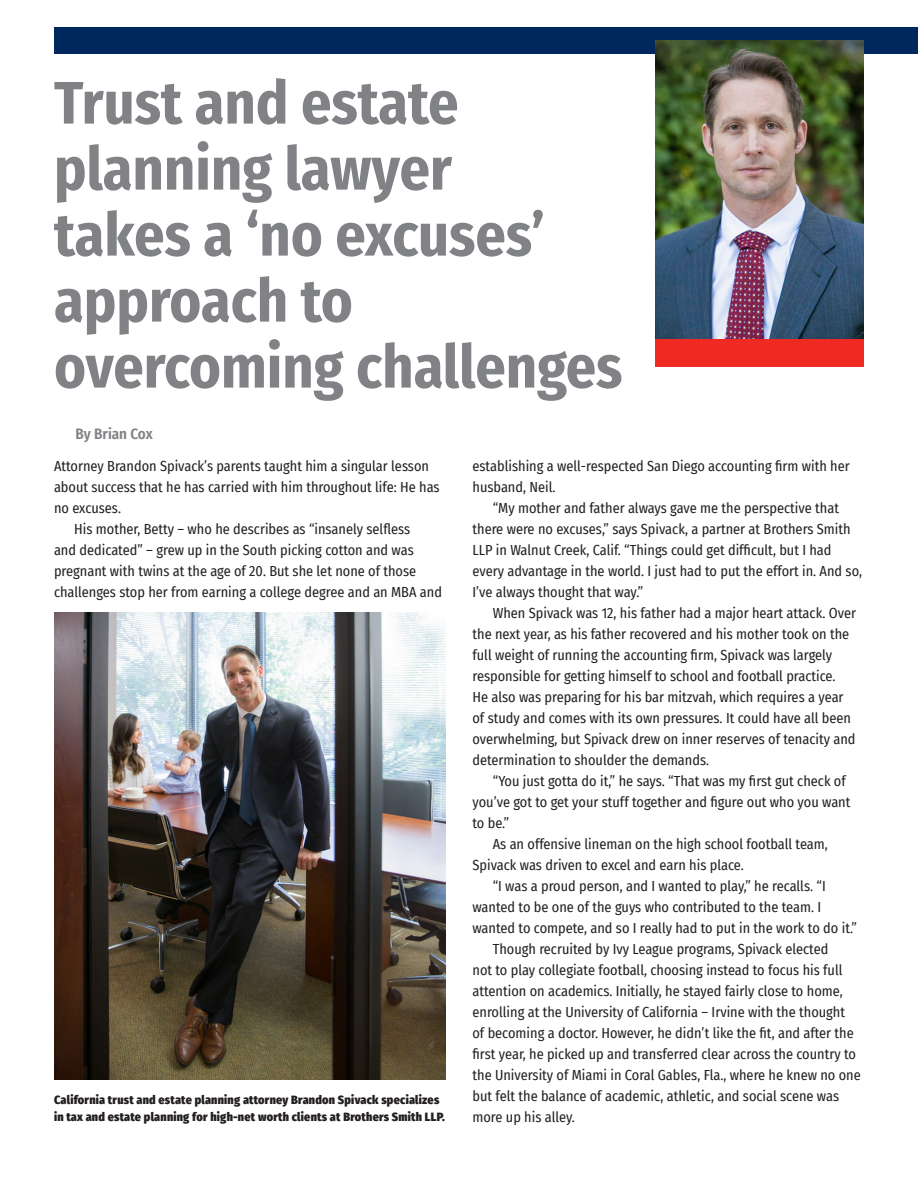
<style>
.page{position:relative;width:918px;height:1188px;background:#fff}
.page>*{position:absolute;margin:0;border:0;box-sizing:border-box;transform-origin:0 0}
.t1{font:700 60px/66px "Fira Sans Condensed";color:#808285}
.Byline{font:600 15px "Fira Sans Condensed";color:#808285}
.Body{font:14.25px/21px "Fira Sans Condensed";color:#231f20}
.First_Paragraph{font:14.25px/21px "Fira Sans Condensed";color:#231f20}
.Cutline{font:800 12px/16.5px "Fira Sans Condensed";letter-spacing:.02em;color:#231f20}
</style>
<div class="page">
<div style="left:54px;top:27px;width:864px;height:27px;background:#00285f"></div>
<img style="left:656px;top:40px;width:208px;height:299px">
<div style="left:656px;top:339px;width:208px;height:28px;background:#ee2a23"></div>
<img style="left:54px;top:612px;width:392px;height:468px">
<p class="t1" style="left:54px;top:66px;width:570px">Trust and estate planning lawyer<br>takes a ‘no excuses’ approach to overcoming challenges</p>
<p class="Byline" style="left:76px;top:421px;width:79px">By Brian Cox</p>
<p class="First_Paragraph" style="left:54px;top:455px;width:387px">Attorney Brandon Spivack’s parents taught him a singular lesson about success that he has carried with him throughout life: He has no excuses.</p>
<p class="Body" style="left:54px;top:518px;width:390px;text-indent:20px">His mother, Betty – who he describes as “insanely selfless<br>and dedicated” – grew up in the South picking cotton and was pregnant with twins at the age of 20. But she let none of those challenges stop her from earning a college degree and an MBA and</p>
<p class="Cutline" style="left:54px;top:1091px;width:393px">California trust and estate planning attorney Brandon Spivack specializes in tax and estate planning for high-net worth clients at Brothers Smith LLP.</p>
<p class="Body" style="left:472px;top:455px;width:379px">establishing a well-respected San Diego accounting firm with her husband, Neil.</p>
<p class="Body" style="left:472px;top:497px;width:391px;text-indent:20px">“My mother and father always gave me the perspective that there were no excuses,” says Spivack, a partner at Brothers Smith LLP in Walnut Creek, Calif. “Things could get difficult, but I had every advantage in the world. I just had to put the effort in. And so, I’ve always thought that way.”</p>
<p class="Body" style="left:472px;top:602px;width:385px;text-indent:20px">When Spivack was 12, his father had a major heart attack. Over the next year, as his father recovered and his mother took on the full weight of running the accounting firm, Spivack was largely responsible for getting himself to school and football practice.<br>He also was preparing for his bar mitzvah, which requires a year of study and comes with its own pressures. It could have all been overwhelming, but Spivack drew on inner reserves of tenacity and determination to shoulder the demands.</p>
<p class="Body" style="left:472px;top:770px;width:379px;text-indent:20px">“You just gotta do it,” he says. “That was my first gut check of you’ve got to get your stuff together and figure out who you want to be.”</p>
<p class="Body" style="left:472px;top:833px;width:357px;text-indent:20px">As an offensive lineman on the high school football team,<br>Spivack was driven to excel and earn his place.</p>
<p class="Body" style="left:472px;top:875px;width:386px;text-indent:20px">“I was a proud person, and I wanted to play,” he recalls. “I wanted to be one of the guys who contributed to the team. I wanted to compete, and so I really had to put in the work to do it.”</p>
<p class="Body" style="left:472px;top:938px;width:390px;text-indent:20px">Though recruited by Ivy League programs, Spivack elected<br>not to play collegiate football, choosing instead to focus his full attention on academics. Initially, he stayed fairly close to home, enrolling at the University of California – Irvine with the thought<br>of becoming a doctor. However, he didn’t like the fit, and after the first year, he picked up and transferred clear across the country to the University of Miami in Coral Gables, Fla., where he knew no one but felt the balance of academic, athletic, and social scene was more up his alley.</p>
</div>
